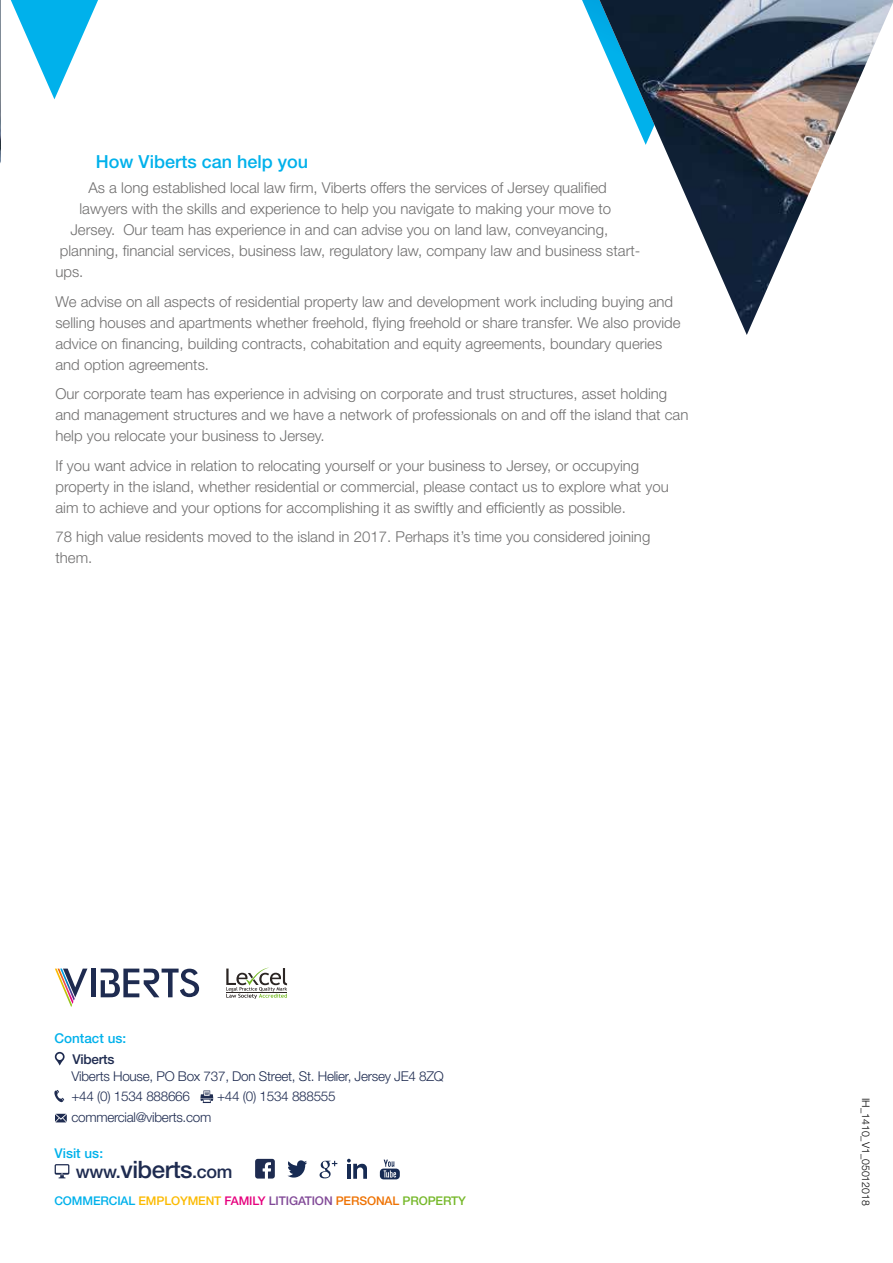
<style>
.page{position:relative;width:893px;height:1263px;background:#fff}
.page>*{position:absolute;margin:0;border:0;box-sizing:border-box;transform-origin:0 0}
.t1{font:500 18px "Helvetica Neue LT Pro";color:#00b1eb}
.t2{font:500 18px "Helvetica Neue LT Pro";letter-spacing:-.02em;color:#1e2b50}
.t3{font:300 15px/21px "Helvetica Neue LT Pro";color:#706f6f}
.t4{font:300 13.5px/20.7px "Helvetica Neue LT Pro";letter-spacing:-.02em;color:#1e2b50}
.t5{font:500 13.5px "Helvetica Neue LT Pro";color:#00b1eb}
.t6{font:500 13.5px "Helvetica Neue LT Pro";letter-spacing:-.02em;color:#1e2b50}
.t7{font:500 12px "Helvetica Neue LT Pro";letter-spacing:-.01em;color:#00b1eb}
.t8{font:300 10.5px "Helvetica Neue LT Pro";color:#000}
.s1{font-size:24px}
.s2{color:#fbba00}
.s3{color:#e6007d}
.s4{color:#814997}
.s5{color:#ee7203}
.s6{color:#76b82a}
</style>
<div class="page">
<svg style="left:582px;top:0;width:18px;height:41px"></svg>
<img style="left:600px;top:0;width:293px;height:335px">
<svg style="left:0;top:0;width:98px;height:163px"></svg>
<svg style="left:226px;top:968px;width:61px;height:31px"></svg>
<hr style="left:92px;top:968px;width:4px;height:29px;background:#1e2b50">
<svg style="left:101px;top:968px;width:98px;height:29px"></svg>
<svg style="left:55px;top:968px;width:32px;height:39px"></svg>
<svg style="left:55px;top:1052px;width:10px;height:13px"></svg>
<svg style="left:54px;top:1090px;width:10px;height:12px"></svg>
<svg style="left:200px;top:1090px;width:13px;height:13px"></svg>
<svg style="left:55px;top:1114px;width:12px;height:8px"></svg>
<svg style="left:55px;top:1164px;width:14px;height:14px"></svg>
<svg style="left:319px;top:1161px;width:18px;height:17px"></svg>
<svg style="left:347px;top:1159px;width:20px;height:20px"></svg>
<svg style="left:287px;top:1160px;width:20px;height:18px"></svg>
<svg style="left:380px;top:1159px;width:20px;height:20px"></svg>
<svg style="left:255px;top:1159px;width:20px;height:19px"></svg>
<p class="t1" style="left:96px;top:151px;width:214px">How Viberts can help you</p>
<p class="t3" style="left:88px;top:177px;width:520px">As a long established local law firm, Viberts offers the services of Jersey qualified</p>
<p class="t3" style="left:79px;top:198px;width:533px">lawyers with the skills and experience to help you navigate to making your move to</p>
<p class="t3" style="left:70px;top:219px;width:539px">Jersey. Our team has experience in and can advise you on land law, conveyancing,</p>
<p class="t3" style="left:60px;top:240px;width:582px">planning, financial services, business law, regulatory law, company law and business start-</p>
<p class="t3" style="left:55px;top:261px;width:30px">ups.</p>
<p class="t3" style="left:55px;top:291px;width:627px">We advise on all aspects of residential property law and development work including buying and selling houses and apartments whether freehold, flying freehold or share transfer. We also provide advice on financing, building contracts, cohabitation and equity agreements, boundary queries and option agreements.</p>
<p class="t3" style="left:55px;top:383px;width:634px">Our corporate team has experience in advising on corporate and trust structures, asset holding and management structures and we have a network of professionals on and off the island that can help you relocate your business to Jersey.</p>
<p class="t3" style="left:55px;top:455px;width:615px">If you want advice in relation to relocating yourself or your business to Jersey, or occupying property in the island, whether residential or commercial, please contact us to explore what you aim to achieve and your options for accomplishing it as swiftly and efficiently as possible.</p>
<p class="t3" style="left:55px;top:526px;width:596px">78 high value residents moved to the island in 2017. Perhaps it’s time you considered joining them.</p>
<p class="t5" style="left:54px;top:1030px;width:73px">Contact us:</p>
<p class="t6" style="left:72px;top:1051px;width:44px">Viberts</p>
<p class="t4" style="left:71px;top:1065px;width:374px">Viberts House, PO Box 737, Don Street, St. Helier, Jersey JE4 8ZQ +44 (0) 1534 888666</p>
<p class="t4" style="left:217px;top:1086px;width:120px">+44 (0) 1534 888555</p>
<p class="t4" style="left:71px;top:1106px;width:141px">commercial@viberts.com</p>
<p class="t5" style="left:54px;top:1145px;width:50px">Visit us:</p>
<p class="t2" style="left:76px;top:1161px;width:158px">www.<span class="s1">viberts</span>.com</p>
<p class="t7" style="left:54px;top:1193px;width:413px">COMMERCIAL <span class="s2">EMPLOYMENT</span> <span class="s3">FAMILY</span> <span class="s4">LITIGATION</span> <span class="s5">PERSONAL</span> <span class="s6">PROPERTY</span></p>
<p class="t8" style="left:872px;top:1098px;width:109px;rotate:90deg">IH_1410_V1_05012018</p>
</div>
